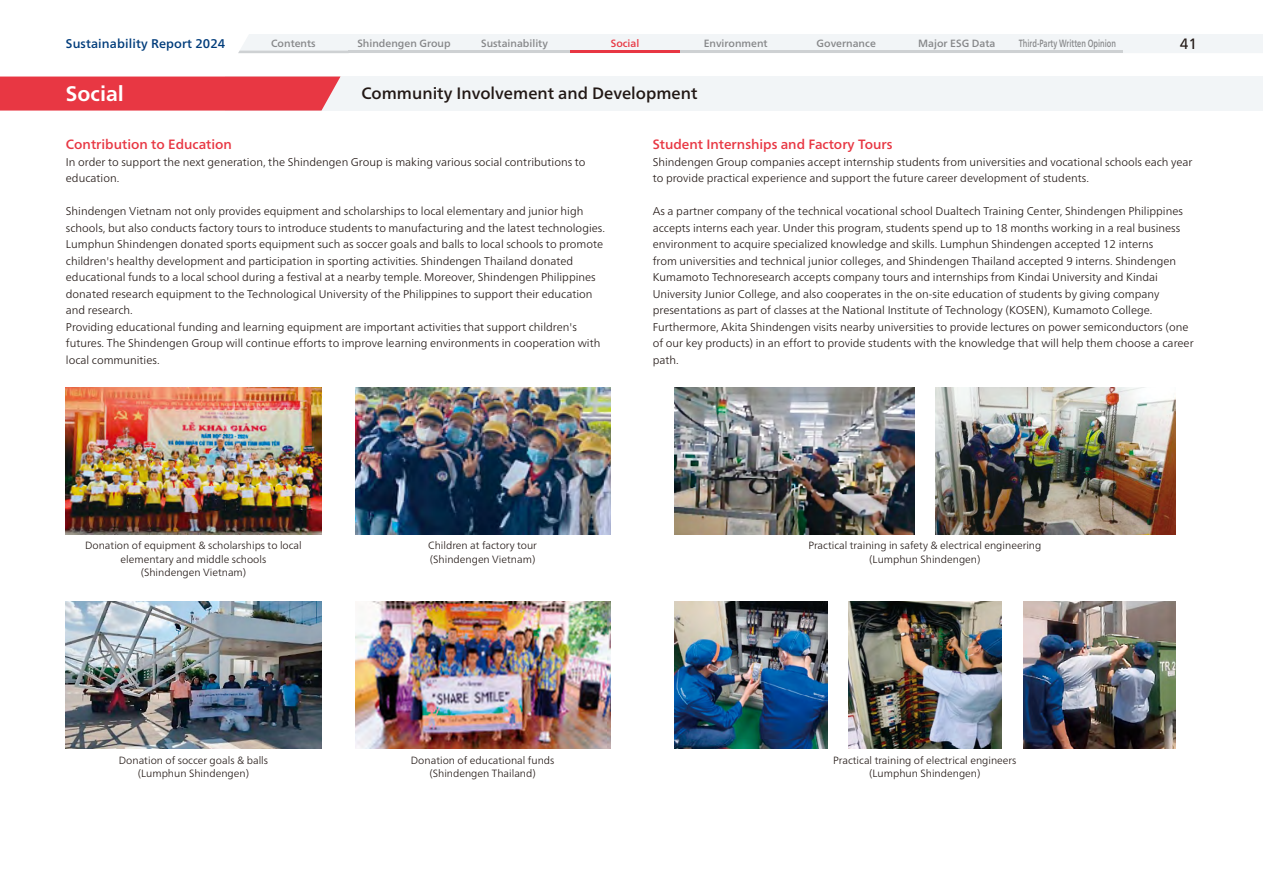
<style>
.page{position:relative;width:1263px;height:893px;background:#fff}
.page>*{position:absolute;margin:0;border:0;box-sizing:border-box;transform-origin:0 0}
.t1{font:700 21px "Frutiger Neue LT Pro";color:#fff}
.t2{font:500 16.5px "Frutiger Neue LT Pro";color:#221815}
.t3{font:15px "Frutiger Neue LT Pro";color:#221815}
.t4{font:500 13.5px "Frutiger Neue LT Pro";color:#e83743}
.t5{font:500 12.6px "Frutiger Neue LT Pro";letter-spacing:.01em;color:#003c7b}
.t6{font:300 11.25px/16.5px "Frutiger Neue LT Pro";color:#221815}
.t7{font:300 10.5px/13.5px "Frutiger Neue LT Pro";color:#221815;text-align:center}
.t8{font:500 10.5px "Frutiger Neue LT Pro";color:#868789}
.t9{font:500 10.5px "Frutiger Neue LT Pro";color:#868789;scale:.7 1}
.t10{font:500 10.5px "Frutiger Neue LT Pro";color:#e83743}
</style>
<div class="page">
<div style="left:225px;top:77px;width:1038px;height:34px;background:#f2f5f7"></div>
<div style="left:0;top:77px;width:340px;height:34px;background:#e83743"></div>
<div style="left:238px;top:34px;width:1025px;height:19px;background:#f2f5f7"></div>
<hr style="left:349px;top:51px;width:110px;height:2px;background:#ced1d3">
<hr style="left:459px;top:51px;width:111px;height:2px;background:#ced1d3">
<hr style="left:570px;top:51px;width:110px;height:2px;background:#e83743">
<hr style="left:680px;top:51px;width:111px;height:2px;background:#ced1d3">
<hr style="left:791px;top:51px;width:110px;height:2px;background:#ced1d3">
<hr style="left:901px;top:51px;width:111px;height:2px;background:#ced1d3">
<hr style="left:1012px;top:51px;width:111px;height:2px;background:#ced1d3">
<img style="left:66px;top:387px;width:255px;height:147px">
<img style="left:674px;top:387px;width:240px;height:147px">
<img style="left:355px;top:387px;width:255px;height:147px">
<img style="left:935px;top:387px;width:241px;height:147px">
<img style="left:66px;top:602px;width:255px;height:147px">
<img style="left:355px;top:602px;width:255px;height:147px">
<img style="left:674px;top:602px;width:153px;height:147px">
<img style="left:1023px;top:602px;width:153px;height:147px">
<img style="left:848px;top:602px;width:153px;height:147px">
<p class="t5" style="left:66px;top:36px;width:161px">Sustainability Report 2024</p>
<h3 class="t3" style="left:1180px;top:35px;width:19px">41</h3>
<h1 class="t1" style="left:66px;top:81px;width:59px">Social</h1>
<h2 class="t2" style="left:361px;top:84px;width:337px">Community Involvement and Development</h2>
<p class="t8" style="left:271px;top:37px;width:46px">Contents</p>
<p class="t8" style="left:357px;top:37px;width:95px">Shindengen Group</p>
<p class="t8" style="left:481px;top:37px;width:68px">Sustainability</p>
<p class="t10" style="left:611px;top:37px;width:30px">Social</p>
<p class="t8" style="left:704px;top:37px;width:65px">Environment</p>
<p class="t8" style="left:817px;top:37px;width:61px">Governance</p>
<p class="t8" style="left:918px;top:37px;width:79px">Major ESG Data</p>
<p class="t9" style="left:1019px;top:37px;width:140px">Third-Party Written Opinion</p>
<p class="t4" style="left:66px;top:136px;width:168px">Contribution to Education</p>
<p class="t6" style="left:66px;top:153px;width:521px">In order to support the next generation, the Shindengen Group is making various social contributions to education.</p>
<p class="t6" style="left:66px;top:203px;width:541px">Shindengen Vietnam not only provides equipment and scholarships to local elementary and junior high schools, but also conducts factory tours to introduce students to manufacturing and the latest technologies.<br>Lumphun Shindengen donated sports equipment such as soccer goals and balls to local schools to promote children's healthy development and participation in sporting activities. Shindengen Thailand donated educational funds to a local school during a festival at a nearby temple. Moreover, Shindengen Philippines donated research equipment to the Technological University of the Philippines to support their education and research.<br>Providing educational funding and learning equipment are important activities that support children's futures. The Shindengen Group will continue efforts to improve learning environments in cooperation with local communities.</p>
<p class="t4" style="left:653px;top:136px;width:241px">Student Internships and Factory Tours</p>
<p class="t6" style="left:653px;top:153px;width:541px">Shindengen Group companies accept internship students from universities and vocational schools each year to provide practical experience and support the future career development of students.</p>
<p class="t6" style="left:653px;top:203px;width:542px">As a partner company of the technical vocational school Dualtech Training Center, Shindengen Philippines accepts interns each year. Under this program, students spend up to 18 months working in a real business environment to acquire specialized knowledge and skills. Lumphun Shindengen accepted 12 interns<br>from universities and technical junior colleges, and Shindengen Thailand accepted 9 interns. Shindengen Kumamoto Technoresearch accepts company tours and internships from Kindai University and Kindai University Junior College, and also cooperates in the on-site education of students by giving company presentations as part of classes at the National Institute of Technology (KOSEN), Kumamoto College.<br>Furthermore, Akita Shindengen visits nearby universities to provide lectures on power semiconductors (one of our key products) in an effort to provide students with the knowledge that will help them choose a career path.</p>
<p class="t7" style="left:85px;top:539px;width:218px">Donation of equipment &amp; scholarships to local elementary and middle schools<br>(Shindengen Vietnam)</p>
<p class="t7" style="left:119px;top:753px;width:151px">Donation of soccer goals &amp; balls (Lumphun Shindengen)</p>
<p class="t7" style="left:428px;top:539px;width:110px;text-align:left">Children at factory tour (Shindengen Vietnam)</p>
<p class="t7" style="left:808px;top:539px;width:235px">Practical training in safety &amp; electrical engineering (Lumphun Shindengen)</p>
<p class="t7" style="left:411px;top:753px;width:145px">Donation of educational funds (Shindengen Thailand)</p>
<p class="t7" style="left:833px;top:753px;width:185px">Practical training of electrical engineers (Lumphun Shindengen)</p>
</div>
